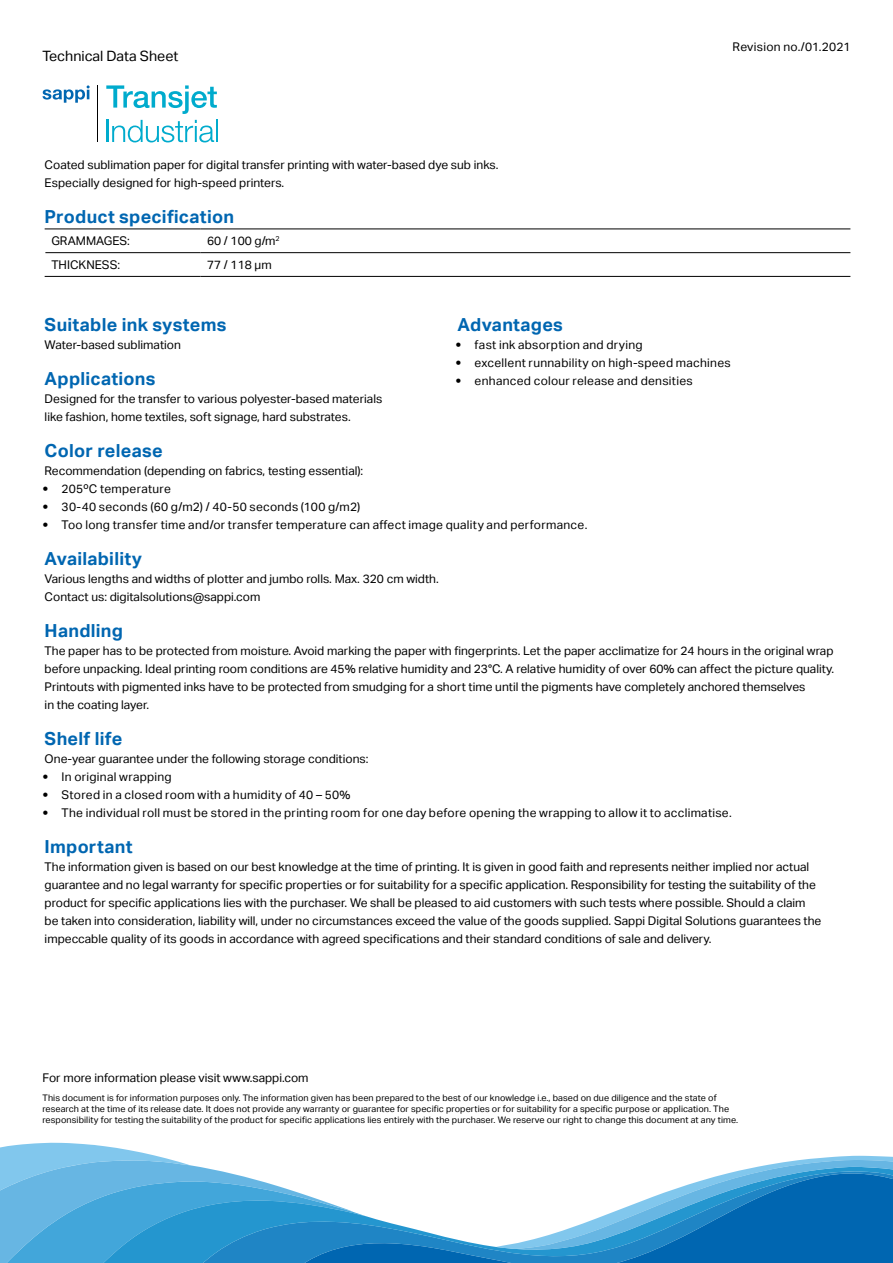
<style>
.page{position:relative;width:893px;height:1263px;background:#fff}
.page>*{position:absolute;margin:0;border:0;box-sizing:border-box;transform-origin:0 0}
.t1{font:700 18px "Aktiv Grotesk";letter-spacing:.015em;color:#0066b1}
.t2{font:14.25px "Aktiv Grotesk";color:#000}
.t3{font:12px/18px "Aktiv Grotesk";color:#000}
.t4{font:12px "Aktiv Grotesk";letter-spacing:.02em;color:#000}
.t5{font:12px "Aktiv Grotesk";letter-spacing:.025em;color:#000}
.t6{font:9px/10.8px "Aktiv Grotesk";letter-spacing:.01em;color:#000}
.s1{font-family:"Helvetica Neue LT Std";font-weight:900}
</style>
<div class="page">
<svg style="left:368px;top:1217px;width:525px;height:46px"></svg>
<svg style="left:0;top:1143px;width:368px;height:120px"></svg>
<svg style="left:496px;top:1156px;width:397px;height:94px"></svg>
<hr style="left:201px;top:229px;width:649px;height:1px;background:#000">
<hr style="left:201px;top:252px;width:649px;height:1px;background:#000">
<hr style="left:201px;top:276px;width:649px;height:1px;background:#000">
<hr style="left:45px;top:229px;width:156px;height:1px;background:#000">
<hr style="left:45px;top:252px;width:156px;height:1px;background:#000">
<hr style="left:45px;top:276px;width:156px;height:1px;background:#000">
<hr style="left:98px;top:86px;width:1px;height:56px;background:#000">
<svg style="left:43px;top:86px;width:47px;height:17px"></svg>
<svg style="left:106px;top:86px;width:111px;height:28px"></svg>
<hr style="left:106px;top:120px;width:2px;height:22px;background:#00abcd">
<svg style="left:112px;top:120px;width:102px;height:22px"></svg>
<hr style="left:216px;top:120px;width:2px;height:22px;background:#00abcd">
<p class="t2" style="left:43px;top:47px;width:137px">Technical Data Sheet</p>
<p class="t3" style="left:45px;top:155px;width:455px">Coated sublimation paper for digital transfer printing with water-based dye sub inks.<br>Especially designed for high-speed printers.</p>
<h1 class="t1" style="left:45px;top:206px;width:191px">Product specification</h1>
<p class="t3" style="left:51px;top:232px;width:80px">GRAMMAGES:</p>
<p class="t3" style="left:207px;top:232px;width:74px">60 / 100 g/m<sup>2</sup></p>
<p class="t3" style="left:51px;top:256px;width:70px">THICKNESS:</p>
<p class="t3" style="left:207px;top:256px;width:66px">77 / 118 μm</p>
<p class="t3" style="left:733px;top:38px;width:119px">Revision no./01.2021</p>
<h1 class="t1" style="left:45px;top:314px;width:183px">Suitable ink systems</h1>
<p class="t3" style="left:45px;top:335px;width:138px">Water-based sublimation</p>
<h1 class="t1" style="left:45px;top:368px;width:112px">Applications</h1>
<p class="t3" style="left:45px;top:389px;width:339px">Designed for the transfer to various polyester-based materials like fashion, home textiles, soft signage, hard substrates.</p>
<h1 class="t1" style="left:458px;top:314px;width:107px">Advantages</h1>
<p class="t5" style="left:455px;top:337px;width:189px"><span class="s1">•</span> fast ink absorption and drying</p>
<p class="t4" style="left:455px;top:355px;width:277px"><span class="s1">•</span> excellent runnability on high-speed machines</p>
<p class="t4" style="left:455px;top:373px;width:239px"><span class="s1">•</span> enhanced colour release and densities</p>
<h1 class="t1" style="left:45px;top:440px;width:120px">Color release</h1>
<p class="t3" style="left:45px;top:461px;width:320px">Recommendation (depending on fabrics, testing essential):</p>
<p class="t4" style="left:43px;top:481px;width:130px"><span class="s1">•</span> 205ºC temperature</p>
<p class="t4" style="left:43px;top:499px;width:319px"><span class="s1">•</span> 30-40 seconds (60 g/m2) / 40-50 seconds (100 g/m2)</p>
<p class="t5" style="left:43px;top:517px;width:546px"><span class="s1">•</span> Too long transfer time and/or transfer temperature can affect image quality and performance.</p>
<h1 class="t1" style="left:45px;top:548px;width:99px">Availability</h1>
<p class="t3" style="left:45px;top:569px;width:396px">Various lengths and widths of plotter and jumbo rolls. Max. 320 cm width.<br>Contact us: digitalsolutions@sappi.com</p>
<h1 class="t1" style="left:45px;top:620px;width:80px">Handling</h1>
<p class="t3" style="left:45px;top:641px;width:791px">The paper has to be protected from moisture. Avoid marking the paper with fingerprints. Let the paper acclimatize for 24 hours in the original wrap before unpacking. Ideal printing room conditions are 45% relative humidity and 23°C. A relative humidity of over 60% can affect the picture quality.<br>Printouts with pigmented inks have to be protected from smudging for a short time until the pigments have completely anchored themselves<br>in the coating layer.</p>
<h1 class="t1" style="left:45px;top:728px;width:79px">Shelf life</h1>
<p class="t3" style="left:45px;top:749px;width:325px">One-year guarantee under the following storage conditions:</p>
<p class="t5" style="left:43px;top:769px;width:131px"><span class="s1">•</span> In original wrapping</p>
<p class="t4" style="left:43px;top:787px;width:309px"><span class="s1">•</span> Stored in a closed room with a humidity of 40 – 50%</p>
<p class="t4" style="left:43px;top:805px;width:691px"><span class="s1">•</span> The individual roll must be stored in the printing room for one day before opening the wrapping to allow it to acclimatise.</p>
<h1 class="t1" style="left:45px;top:836px;width:90px">Important</h1>
<p class="t3" style="left:45px;top:857px;width:778px">The information given is based on our best knowledge at the time of printing. It is given in good faith and represents neither implied nor actual guarantee and no legal warranty for specific properties or for suitability for a specific application. Responsibility for testing the suitability of the product for specific applications lies with the purchaser. We shall be pleased to aid customers with such tests where possible. Should a claim be taken into consideration, liability will, under no circumstances exceed the value of the goods supplied. Sappi Digital Solutions guarantees the impeccable quality of its goods in accordance with agreed specifications and their standard conditions of sale and delivery.</p>
<p class="t3" style="left:43px;top:1068px;width:268px">For more information please visit www.sappi.com</p>
<p class="t6" style="left:43px;top:1092px;width:697px">This document is for information purposes only. The information given has been prepared to the best of our knowledge i.e., based on due diligence and the state of research at the time of its release date. It does not provide any warranty or guarantee for specific properties or for suitability for a specific purpose or application. The responsibility for testing the suitability of the product for specific applications lies entirely with the purchaser. We reserve our right to change this document at any time.</p>
</div>
